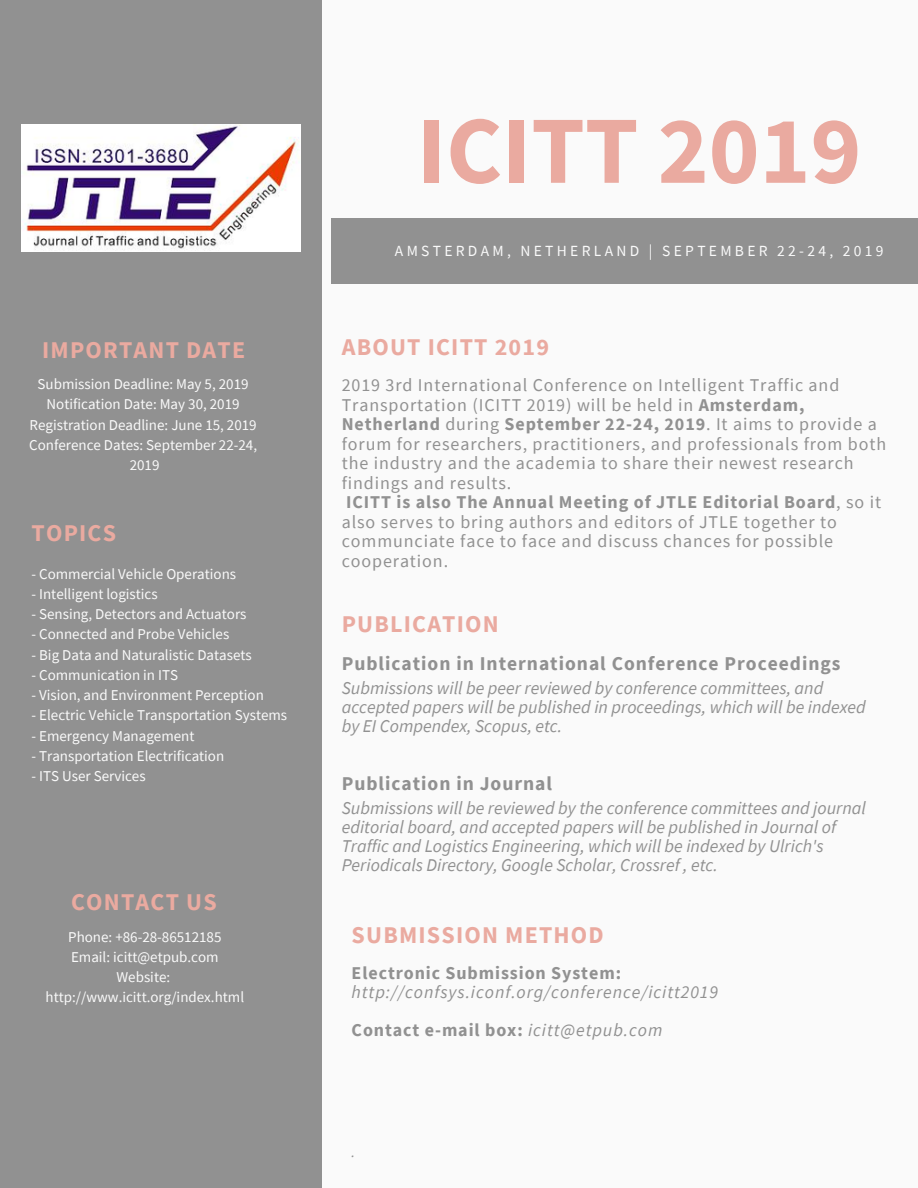
<style>
.page{position:relative;width:918px;height:1188px;background:#fafafa}
.page>*{position:absolute;margin:0;border:0;box-sizing:border-box;transform-origin:0 0}
.t1{font:700 96.45px "Source Sans Pro";color:#eaaaa0}
.t2{font:700 24px "Source Sans Pro";letter-spacing:.05em;color:#eaaaa0}
.t3{font:700 19.5px "Source Sans Pro";letter-spacing:.05em;color:#919191}
.t4{font:18px/19.5px "Source Sans Pro";letter-spacing:.05em;color:#919191}
.t5{font:italic 18px/19.2px "Source Sans Pro";color:#919191}
.t6{font:italic 18px/38.2px "Source Sans Pro";letter-spacing:.05em;color:#919191}
.t7{font:700 18px "Source Sans Pro";letter-spacing:.05em;color:#919191}
.t8{font:15.45px "Source Sans Pro";letter-spacing:.21em;color:#fafafa}
.t9{font:15px/20.2px "Source Sans Pro";color:#fafafa;text-align:center}
.t10{font:italic 15px "Source Sans Pro";color:#919191}
.s1{font-weight:700}
.s2{font-weight:700;font-style:normal}
</style>
<div class="page">
<div style="left:331px;top:218px;width:587px;height:66px;background:#919191"></div>
<div style="left:0;top:0;width:322px;height:1188px;background:#919191"></div>
<img style="left:21px;top:124px;width:279px;height:127px">
<h1 class="t1" style="left:417px;top:88px;width:446px">ICITT 2019</h1>
<h2 class="t2" style="left:42px;top:335px;width:205px">IMPORTANT DATE</h2>
<p class="t9" style="left:29px;top:374px;width:229px">Submission Deadline: May 5, 2019<br>Notification Date: May 30, 2019<br>Registration Deadline: June 15, 2019<br>Conference Dates: September 22-24,<br>2019</p>
<h2 class="t2" style="left:32px;top:518px;width:86px">TOPICS</h2>
<p class="t9" style="left:32px;top:563px;width:206px">- Commercial Vehicle Operations</p>
<p class="t9" style="left:32px;top:583px;width:128px">- Intelligent logistics</p>
<p class="t9" style="left:32px;top:604px;width:216px">- Sensing, Detectors and Actuators</p>
<p class="t9" style="left:32px;top:624px;width:199px">- Connected and Probe Vehicles</p>
<p class="t9" style="left:32px;top:644px;width:222px">- Big Data and Naturalistic Datasets</p>
<p class="t9" style="left:32px;top:664px;width:148px">- Communication in ITS</p>
<p class="t9" style="left:32px;top:685px;width:234px">- Vision, and Environment Perception</p>
<p class="t9" style="left:32px;top:705px;width:257px">- Electric Vehicle Transportation Systems</p>
<p class="t9" style="left:32px;top:725px;width:165px">- Emergency Management</p>
<p class="t9" style="left:32px;top:745px;width:194px">- Transportation Electrification</p>
<p class="t9" style="left:32px;top:766px;width:116px">- ITS User Services</p>
<p class="t8" style="left:395px;top:240px;width:490px">AMSTERDAM, NETHERLAND | SEPTEMBER 22-24, 2019</p>
<h2 class="t2" style="left:342px;top:332px;width:209px">ABOUT ICITT 2019</h2>
<p class="t4" style="left:342px;top:375px;width:546px">2019 3rd International Conference on Intelligent Traffic and Transportation (ICITT 2019) will be held in <span class="s1">Amsterdam, Netherland</span> during <span class="s1">September 22-24, 2019</span>. It aims to provide a forum for researchers, practitioners, and professionals from both the industry and the academia to share their newest research findings and results.<br><span class="s1">ICITT is also The Annual Meeting of JTLE Editorial Board</span>, so it also serves to bring authors and editors of JTLE together to communciate face to face and discuss chances for possible cooperation.</p>
<h2 class="t2" style="left:342px;top:609px;width:159px">PUBLICATION</h2>
<h3 class="t3" style="left:342px;top:650px;width:500px">Publication in International Conference Proceedings</h3>
<p class="t5" style="left:342px;top:678px;width:526px">Submissions will be peer reviewed by conference committees, and accepted papers will be published in proceedings, which will be indexed by EI Compendex, Scopus, etc.</p>
<h3 class="t3" style="left:342px;top:771px;width:212px">Publication in Journal</h3>
<p class="t5" style="left:342px;top:798px;width:526px">Submissions will be reviewed by the conference committees and journal editorial board, and accepted papers will be published in Journal of Traffic and Logistics Engineering, which will be indexed by Ulrich's Periodicals Directory, Google Scholar, Crossref , etc.</p>
<h2 class="t2" style="left:71px;top:886px;width:147px">CONTACT US</h2>
<p class="t9" style="left:46px;top:926px;width:200px">Phone: +86-28-86512185<br>Email: icitt@etpub.com<br>Website: http://www.icitt.org/index.html</p>
<h2 class="t2" style="left:352px;top:919px;width:254px">SUBMISSION METHOD</h2>
<p class="t7" style="left:352px;top:961px;width:271px">Electronic Submission System:</p>
<p class="t6" style="left:352px;top:973px;width:368px">http://confsys.iconf.org/conference/icitt2019<br><span class="s2">Contact e-mail box:</span> icitt@etpub.com</p>
<p class="t10" style="left:352px;top:1142px;width:5px">.</p>
</div>
